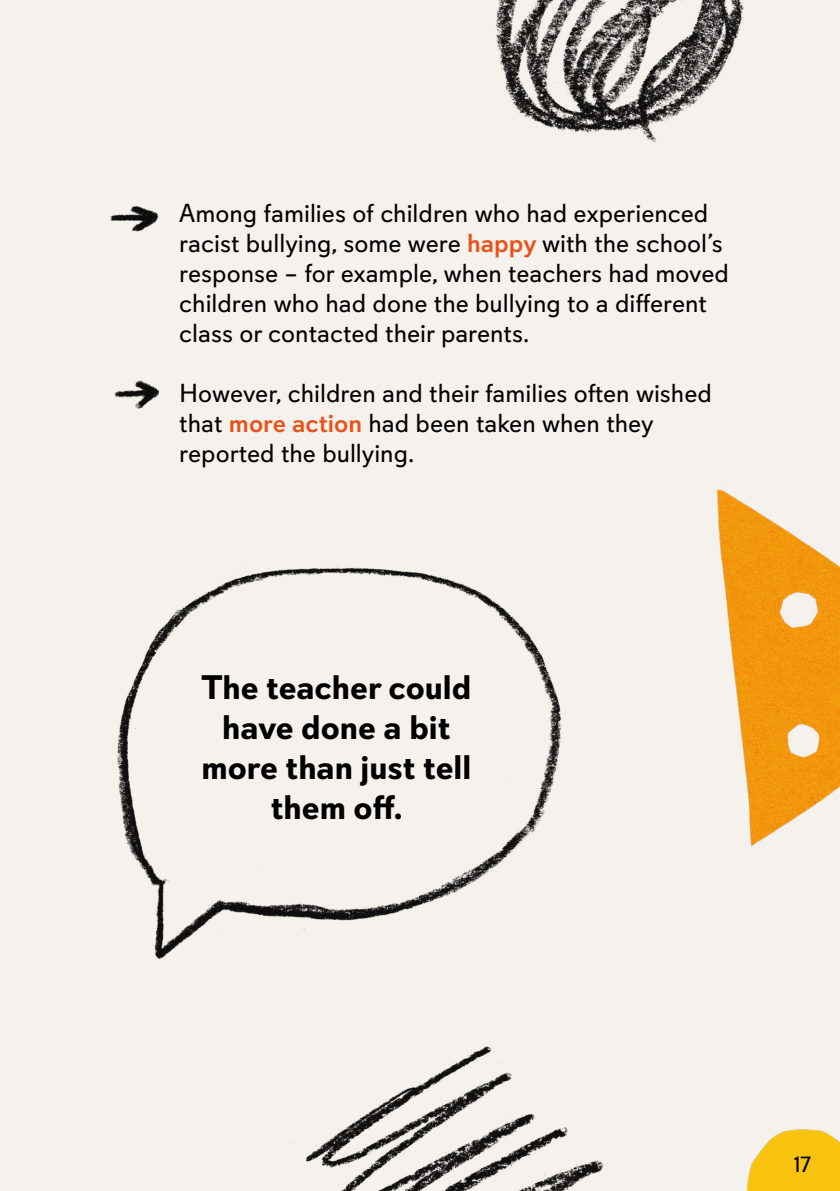
<style>
.page{position:relative;width:840px;height:1191px;background:#fff}
.page>*{position:absolute;margin:0;border:0;box-sizing:border-box;transform-origin:0 0}
.t1{font:700 34px/40px "Davis Sans";color:#000;text-align:center}
.t2{font:26px/30px "Davis Sans";color:#000}
.t3{font:22px "Davis Sans";color:#000}
.s1{font-weight:500;color:#e9531b}
</style>
<div class="page">
<img style="left:0;top:0;width:839px;height:1191px">
<img style="left:746px;top:1125px;width:93px;height:66px">
<img style="left:109px;top:202px;width:51px;height:37px">
<img style="left:113px;top:375px;width:46px;height:34px">
<p class="t2" style="left:179px;top:198px;width:551px">Among families of children who had experienced racist bullying, some were <span class="s1">happy</span> with the school’s response – for example, when teachers had moved children who had done the bullying to a different class or contacted their parents.</p>
<p class="t2" style="left:179px;top:378px;width:534px">However, children and their families often wished that <span class="s1">more action</span> had been taken when they reported the bullying.</p>
<h1 class="t1" style="left:201px;top:668px;width:271px">The teacher could have done a bit more than just tell them off.</h1>
<p class="t3" style="left:793px;top:1151px;width:19px">17</p>
</div>
